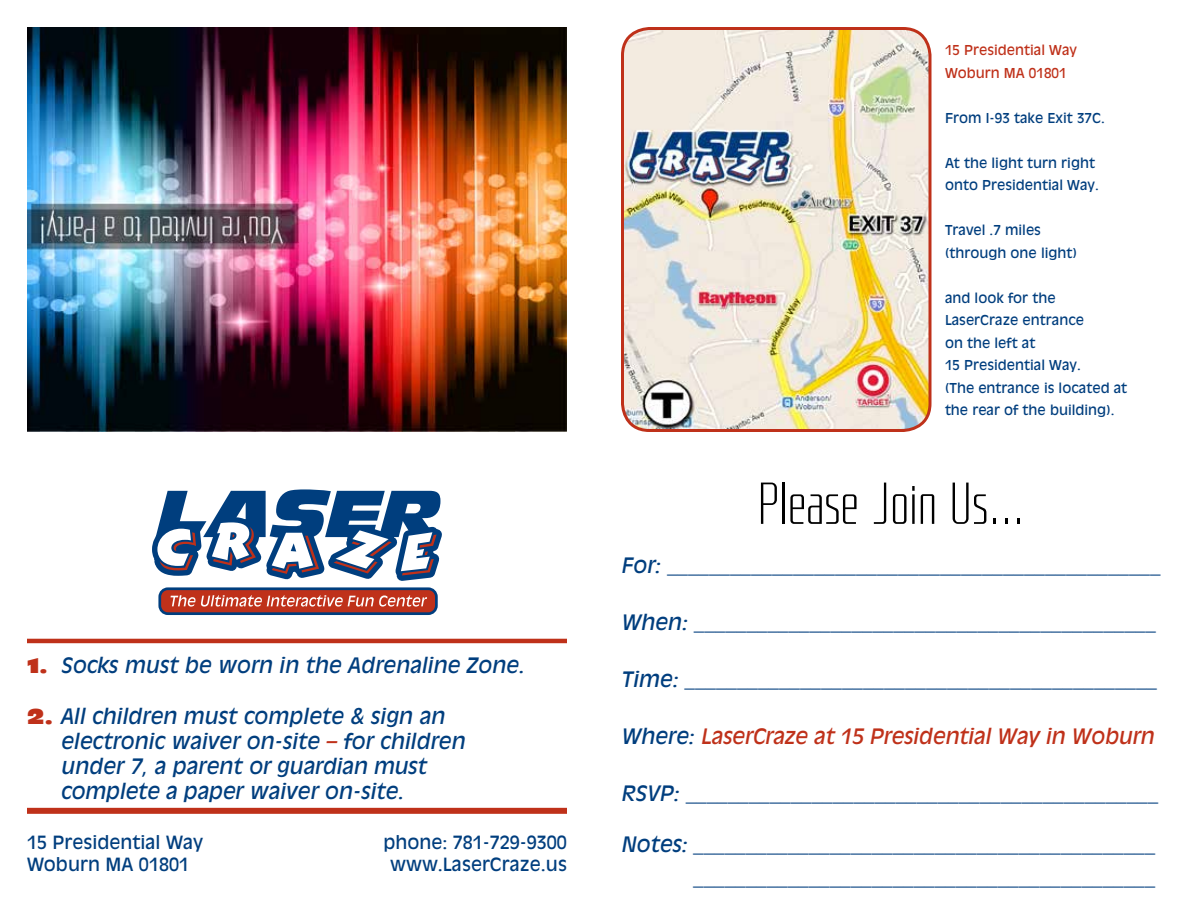
<style>
.page{position:relative;width:1188px;height:918px;background:#fff}
.page>*{position:absolute;margin:0;border:0;box-sizing:border-box;transform-origin:0 0}
.t1{font:58.5px "RB No 2 Light Alternative";color:#000}
.t2{font:italic 21px/25.2px "Antique Olive";color:#003e7e;text-align:right}
.t3{font:italic 21px "Antique Olive";letter-spacing:-.01em;color:#bf311a}
.t4{font:18px/21.6px "Antique Olive";color:#003e7e}
.t5{font:13.5px/22.5px "Antique Olive";color:#003e7e}
.t6{font:13.5px/22.5px "Antique Olive";color:#bf311a}
.s1{font-family:"Antique Olive Nord";font-style:normal;color:#bf311a}
.s2{color:#bf311a}
.s3{color:#003e7e}
</style>
<div class="page">
<img style="left:27px;top:27px;width:540px;height:405px">
<img style="left:622px;top:28px;width:306px;height:402px">
<div style="left:621px;top:27px;width:311px;height:405px;border:3px solid #bf311a;border-radius:27px"></div>
<svg style="left:152px;top:489px;width:290px;height:92px"></svg>
<div style="left:160px;top:589px;width:276px;height:25px;background:#bf311a;border-radius:8px"></div>
<div style="left:158px;top:587px;width:280px;height:28px;border:3px solid #003e7e;border-radius:8px"></div>
<svg style="left:171px;top:595px;width:24px;height:12px"></svg>
<svg style="left:201px;top:595px;width:226px;height:12px"></svg>
<div style="left:27px;top:808px;width:540px;height:6px;background:#bf311a"></div>
<hr style="left:27px;top:639px;width:540px;height:4px;background:#bf311a">
<p class="t2" style="left:27px;top:652px;width:499px"><span class="s1">1.</span> Socks must be worn in the Adrenaline Zone.</p>
<p class="t2" style="left:61px;top:703px;width:406px;text-align:left;text-indent:-34px"><span class="s1">2.</span> All children must complete &amp; sign an electronic waiver on-site <span class="s2">–</span> for children under 7, a parent or guardian must complete a paper waiver on-site.</p>
<p class="t4" style="left:27px;top:831px;width:178px">15 Presidential Way<br>Woburn MA 01801</p>
<p class="t4" style="left:383px;top:831px;width:185px;text-align:center">phone: 781-729-9300 www.LaserCraze.us</p>
<p class="t6" style="left:945px;top:38px;width:134px">15 Presidential Way<br>Woburn MA 01801</p>
<p class="t5" style="left:945px;top:106px;width:161px">From I-93 take Exit 37C.</p>
<p class="t5" style="left:945px;top:151px;width:155px">At the light turn right onto Presidential Way.</p>
<p class="t5" style="left:945px;top:218px;width:134px">Travel .7 miles (through one light)</p>
<p class="t5" style="left:945px;top:286px;width:184px">and look for the<br>LaserCraze entrance<br>on the left at<br>15 Presidential Way.<br>(The entrance is located at the rear of the building).</p>
<h1 class="t1" style="left:758px;top:472px;width:268px">Please Join Us...</h1>
<p class="t2" style="left:621px;top:552px;width:541px">For: _______________________________________________</p>
<p class="t2" style="left:621px;top:609px;width:536px">When: ____________________________________________</p>
<p class="t2" style="left:621px;top:666px;width:538px">Time: _____________________________________________</p>
<p class="t3" style="left:621px;top:724px;width:535px"><span class="s3">Where:</span> LaserCraze at 15 Presidential Way in Woburn</p>
<p class="t2" style="left:621px;top:780px;width:539px">RSVP: _____________________________________________</p>
<p class="t2" style="left:621px;top:827px;width:536px;line-height:33px">Notes: ____________________________________________ ____________________________________________</p>
</div>
